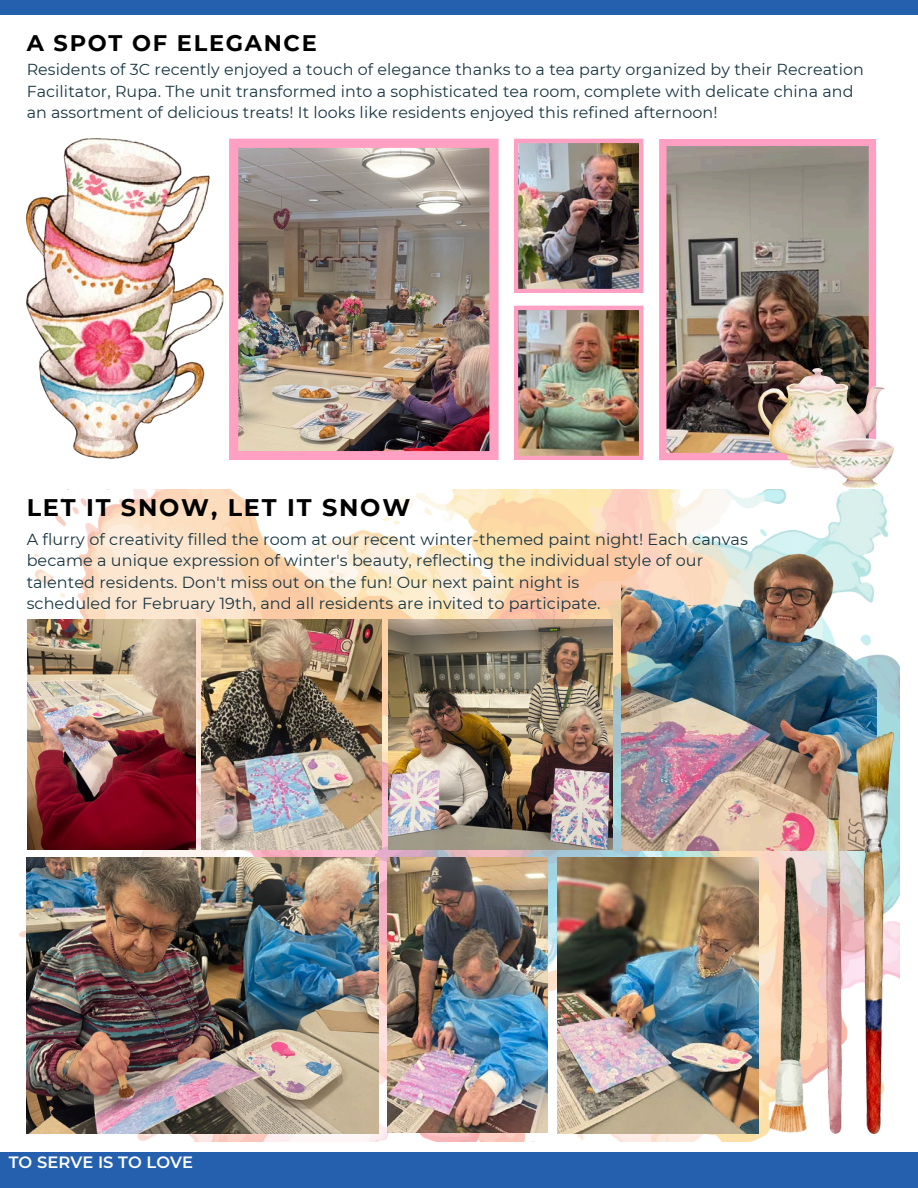
<style>
.page{position:relative;width:918px;height:1188px;background:#fff}
.page>*{position:absolute;margin:0;border:0;box-sizing:border-box;transform-origin:0 0}
.t1{font:700 24px "Montserrat";letter-spacing:.075em;color:#000}
.t2{font:700 22.5px "Montserrat";letter-spacing:.075em;color:#000}
.t3{font:600 16.35px "Montserrat";letter-spacing:.005em;color:#fff}
.t4{font:16.05px/21.3px "Montserrat";letter-spacing:.005em;color:#183642}
.t5{font:15.9px/21.3px "Montserrat";letter-spacing:.005em;color:#183642}
</style>
<div class="page">
<div style="left:0;top:0;width:918px;height:14px;background:#2560af"></div>
<img style="left:19px;top:490px;width:880px;height:651px">
<div style="left:0;top:1152px;width:918px;height:36px;background:#2560af"></div>
<img style="left:27px;top:139px;width:197px;height:319px">
<img style="left:229px;top:139px;width:269px;height:321px">
<img style="left:514px;top:306px;width:129px;height:154px">
<img style="left:514px;top:139px;width:129px;height:154px">
<img style="left:659px;top:139px;width:217px;height:321px">
<img style="left:759px;top:368px;width:135px;height:119px">
<img style="left:27px;top:857px;width:352px;height:277px">
<img style="left:388px;top:857px;width:159px;height:276px">
<img style="left:388px;top:620px;width:224px;height:229px">
<img style="left:557px;top:857px;width:202px;height:277px">
<img style="left:28px;top:620px;width:167px;height:229px">
<img style="left:202px;top:620px;width:180px;height:229px">
<img style="left:621px;top:523px;width:256px;height:327px">
<img style="left:856px;top:733px;width:37px;height:400px">
<img style="left:826px;top:773px;width:16px;height:361px">
<img style="left:769px;top:857px;width:37px;height:276px">
<p class="t2" style="left:27px;top:29px;width:292px">A SPOT OF ELEGANCE</p>
<p class="t5" style="left:27px;top:59px;width:839px">Residents of 3C recently enjoyed a touch of elegance thanks to a tea party organized by their Recreation<br>Facilitator, Rupa. The unit transformed into a sophisticated tea room, complete with delicate china and an assortment of delicious treats! It looks like residents enjoyed this refined afternoon!</p>
<p class="t1" style="left:27px;top:493px;width:385px">LET IT SNOW, LET IT SNOW</p>
<p class="t4" style="left:27px;top:529px;width:723px">A flurry of creativity filled the room at our recent winter-themed paint night! Each canvas became a unique expression of winter's beauty, reflecting the individual style of our talented residents. Don't miss out on the fun! Our next paint night is</p>
<h1 class="t4" style="left:27px;top:593px;width:575px">scheduled for February 19th, and all residents are invited to participate.</h1>
<h1 class="t3" style="left:9px;top:1152px;width:186px">TO SERVE IS TO LOVE</h1>
</div>
